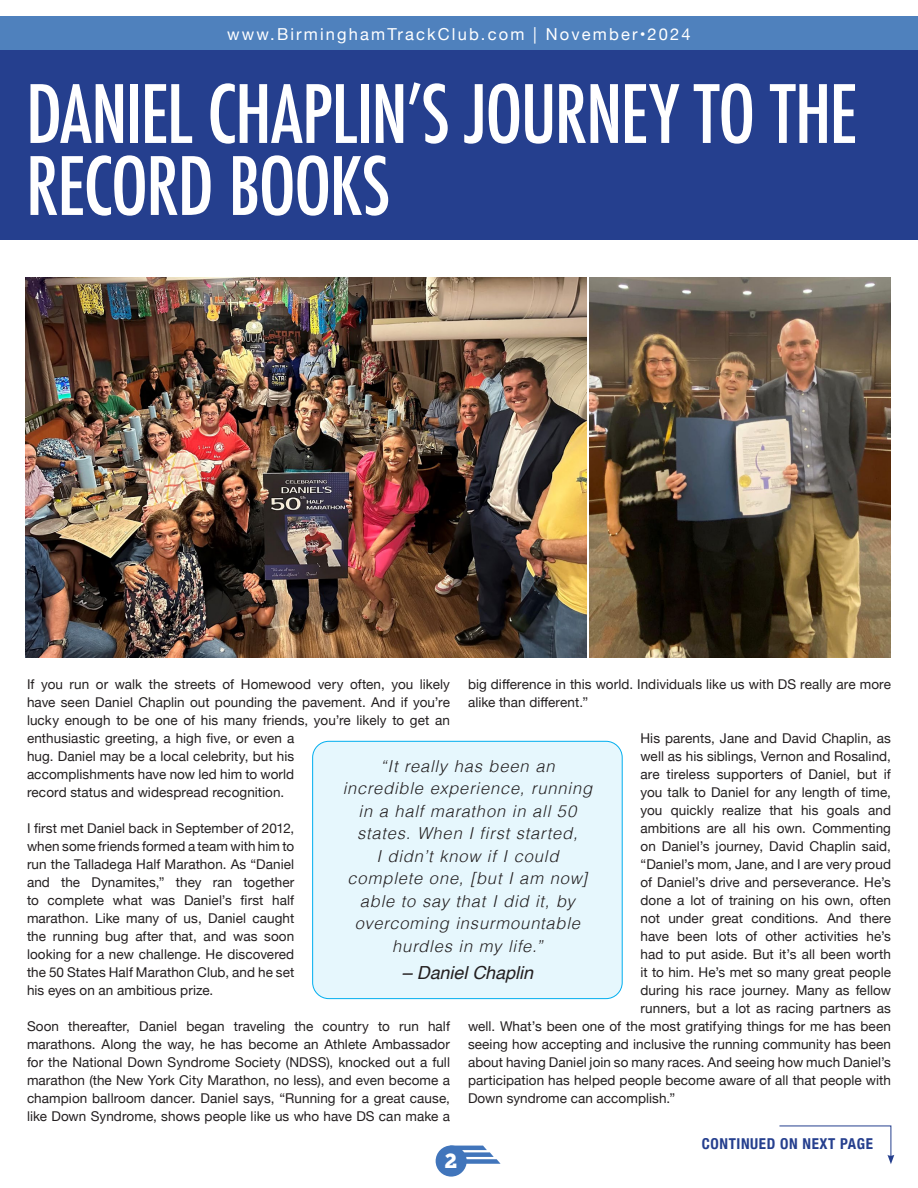
<style>
.page{position:relative;width:918px;height:1188px;background:#fff}
.page>*{position:absolute;margin:0;border:0;box-sizing:border-box;transform-origin:0 0}
.t1{font:500 condensed 78px/72px "Futura";letter-spacing:-.025em;color:#fff}
.t2{font:20.7px "Chunk Five";color:#fff}
.t3{font:italic 18px "Helvetica";letter-spacing:-.005em;color:#231f20}
.t4{font:italic 300 16.5px/22.5px "Helvetica";letter-spacing:.05em;color:#231f20;text-align:center}
.t5{font:16.5px "Helvetica Neue";letter-spacing:.13em;color:#fff}
.t6{font:700 condensed 15px "Helvetica Neue";letter-spacing:.04em;color:#253f8e}
.t7{font:13.5px/18px "Helvetica Neue";letter-spacing:.005em;color:#231f20}
</style>
<div class="page">
<div style="left:0;top:16px;width:918px;height:34px;background:#4f81bd"></div>
<div style="left:436px;top:1145px;width:31px;height:32px;background:#4175bb;border-radius:50%"></div>
<svg style="left:458px;top:1146px;width:43px;height:18px"></svg>
<div style="left:0;top:50px;width:918px;height:189px;background:#253f8e"></div>
<svg style="left:779px;top:1125px;width:115px;height:39px"></svg>
<img style="left:589px;top:277px;width:302px;height:381px">
<img style="left:26px;top:277px;width:561px;height:381px">
<div style="left:313px;top:741px;width:309px;height:258px;background:#e6f7fd;border-radius:16px"></div>
<div style="left:312px;top:741px;width:311px;height:258px;border:1px solid #00aeef;border-radius:16px"></div>
<p class="t5" style="left:227px;top:22px;width:465px">www.BirminghamTrackClub.com | November•2024</p>
<p class="t1" style="left:26px;top:79px;width:833px">DANIEL CHAPLIN’S JOURNEY TO THE<br>RECORD BOOKS</p>
<p class="t7" style="left:27px;top:676px;width:425px">If you run or walk the streets of Homewood very often, you likely have seen Daniel Chaplin out pounding the pavement. And if you’re lucky enough to be one of his many friends, you’re likely to get an enthusiastic greeting, a high five, or even a<br>hug. Daniel may be a local celebrity, but his<br>accomplishments have now led him to world<br>record status and widespread recognition.</p>
<p class="t7" style="left:27px;top:820px;width:269px;text-align:justify">I first met Daniel back in September of 2012, when some friends formed a team with him to run the Talladega Half Marathon. As “Daniel and the Dynamites,” they ran together to complete what was Daniel’s first half marathon. Like many of us, Daniel caught the running bug after that, and was soon looking for a new challenge. He discovered the 50 States Half Marathon Club, and he set his eyes on an ambitious prize.</p>
<p class="t7" style="left:27px;top:1018px;width:425px;text-align:justify">Soon thereafter, Daniel began traveling the country to run half marathons. Along the way, he has become an Athlete Ambassador for the National Down Syndrome Society (NDSS), knocked out a full marathon (the New York City Marathon, no less), and even become a champion ballroom dancer. Daniel says, “Running for a great cause, like Down Syndrome, shows people like us who have DS can make a</p>
<p class="t7" style="left:468px;top:676px;width:424px">big difference in this world. Individuals like us with DS really are more alike than different.”</p>
<p class="t7" style="left:641px;top:730px;width:252px">His parents, Jane and David Chaplin, as</p>
<p class="t7" style="left:641px;top:748px;width:252px">well as his siblings, Vernon and Rosalind,</p>
<p class="t7" style="left:641px;top:766px;width:252px">are tireless supporters of Daniel, but if</p>
<p class="t7" style="left:641px;top:784px;width:252px">you talk to Daniel for any length of time,</p>
<p class="t7" style="left:641px;top:802px;width:252px">you quickly realize that his goals and</p>
<p class="t7" style="left:641px;top:820px;width:252px">ambitions are all his own. Commenting</p>
<p class="t7" style="left:641px;top:838px;width:252px">on Daniel’s journey, David Chaplin said,</p>
<p class="t7" style="left:641px;top:856px;width:252px">“Daniel’s mom, Jane, and I are very proud</p>
<p class="t7" style="left:641px;top:874px;width:252px">of Daniel’s drive and perseverance. He’s</p>
<p class="t7" style="left:641px;top:892px;width:252px">done a lot of training on his own, often</p>
<p class="t7" style="left:641px;top:910px;width:252px">not under great conditions. And there</p>
<p class="t7" style="left:641px;top:928px;width:252px">have been lots of other activities he’s</p>
<p class="t7" style="left:641px;top:946px;width:252px">had to put aside. But it’s all been worth</p>
<p class="t7" style="left:641px;top:964px;width:252px">it to him. He’s met so many great people</p>
<p class="t7" style="left:641px;top:982px;width:252px">during his race journey. Many as fellow</p>
<p class="t7" style="left:641px;top:1000px;width:252px">runners, but a lot as racing partners as</p>
<p class="t7" style="left:468px;top:1018px;width:424px">well. What’s been one of the most gratifying things for me has been</p>
<p class="t7" style="left:468px;top:1036px;width:425px">seeing how accepting and inclusive the running community has been</p>
<p class="t7" style="left:468px;top:1054px;width:425px">about having Daniel join so many races. And seeing how much Daniel’s</p>
<p class="t7" style="left:468px;top:1072px;width:425px">participation has helped people become aware of all that people with</p>
<p class="t7" style="left:468px;top:1090px;width:209px">Down syndrome can accomplish.”</p>
<p class="t4" style="left:343px;top:754px;width:251px">“It really has been an incredible experience, running in a half marathon in all 50 states. When I first started,<br>I didn’t know if I could complete one, [but I am now] able to say that I did it, by overcoming insurmountable hurdles in my life.”</p>
<p class="t3" style="left:402px;top:958px;width:133px">– Daniel Chaplin</p>
<h2 class="t2" style="left:445px;top:1148px;width:14px">2</h2>
<p class="t6" style="left:702px;top:1132px;width:173px">CONTINUED ON NEXT PAGE</p>
</div>
